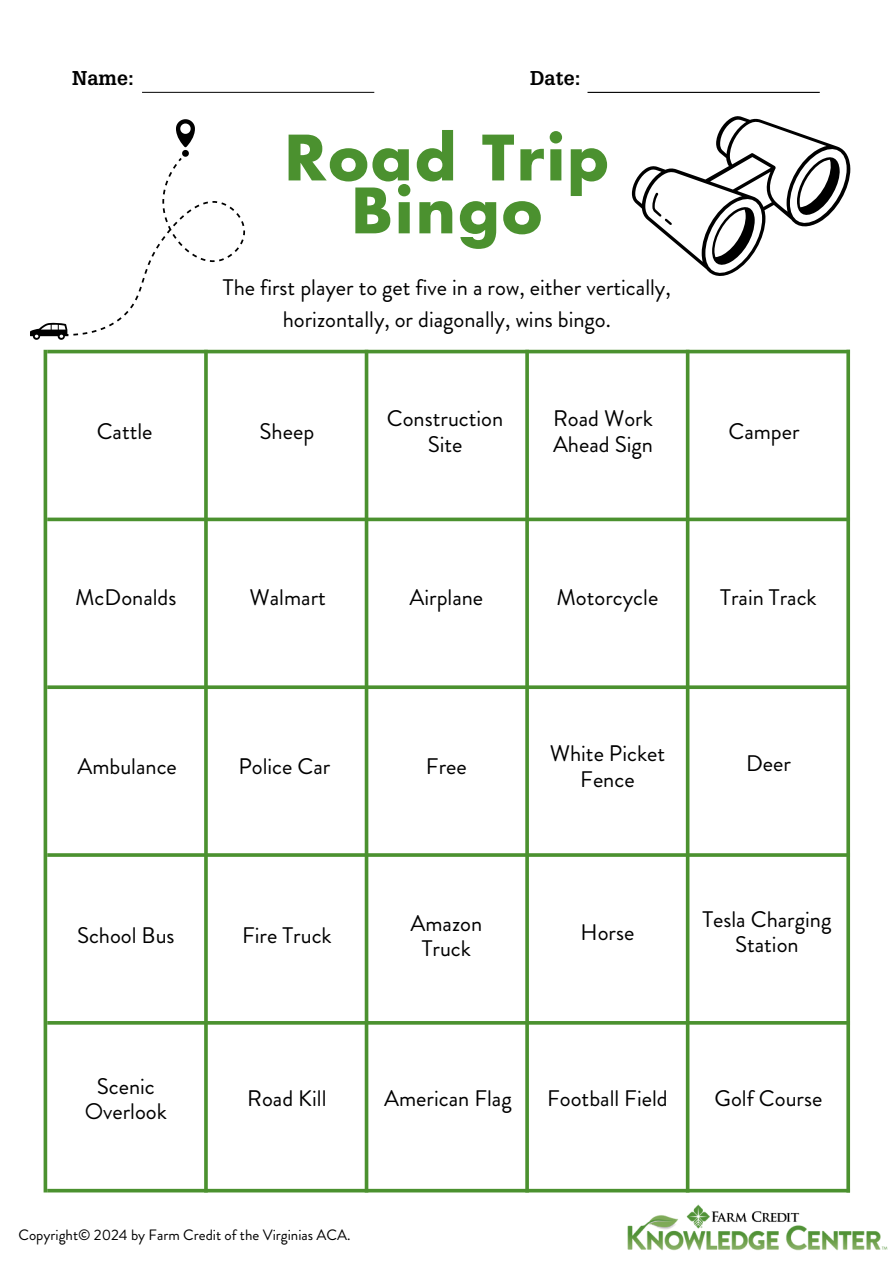
<style>
.page{position:relative;width:894px;height:1264px;background:#fff}
.page>*{position:absolute;margin:0;border:0;box-sizing:border-box;transform-origin:0 0}
.t1{font:700 60.75px/52.8px "Futura LT Pro";letter-spacing:.04em;color:#4b912f;text-align:center}
.t2{font:22.5px/25.8px "Brandon Grotesque";color:#000;text-align:center}
.t3{font:700 19.5px "Glypha LT Pro";color:#000}
.t4{font:15px "Brandon Grotesque";color:#000}
</style>
<div class="page">
<hr style="left:47px;top:350px;width:802px;height:3px;background:#4b912f">
<svg style="left:47px;top:517px;width:799px;height:4px;background:#65a04d"></svg>
<svg style="left:47px;top:685px;width:799px;height:4px;background:#5c9b43"></svg>
<hr style="left:47px;top:853px;width:802px;height:3px;background:#4b912f">
<hr style="left:47px;top:1021px;width:802px;height:3px;background:#4b912f">
<svg style="left:47px;top:1188px;width:799px;height:4px;background:#71a85b"></svg>
<hr style="left:44px;top:350px;width:3px;height:842px;background:#4b912f">
<svg style="left:364px;top:353px;width:4px;height:839px;background:#6aa453"></svg>
<svg style="left:204px;top:353px;width:4px;height:839px;background:#5a9a40"></svg>
<hr style="left:525px;top:350px;width:3px;height:842px;background:#4b912f">
<svg style="left:685px;top:353px;width:4px;height:839px;background:#70a75a"></svg>
<hr style="left:846px;top:350px;width:3px;height:842px;background:#4b912f">
<hr style="left:142px;top:92px;width:232px;height:1px;background:#1e1e1e">
<hr style="left:587px;top:92px;width:232px;height:1px;background:#000">
<svg style="left:30px;top:119px;width:215px;height:221px"></svg>
<svg style="left:631px;top:116px;width:219px;height:160px"></svg>
<img style="left:627px;top:1204px;width:260px;height:46px">
<h3 class="t3" style="left:72px;top:71px;width:64px">Name:</h3>
<p class="t3" style="left:530px;top:71px;width:52px">Date:</p>
<h2 class="t2" style="left:97px;top:419px;width:57px">Cattle</h2>
<p class="t1" style="left:284px;top:134px;width:325px">Road Trip<br>Bingo</p>
<h1 class="t2" style="left:223px;top:272px;width:449px;line-height:31.5px">The first player to get five in a row, either vertically, horizontally, or diagonally, wins bingo.</h1>
<h2 class="t2" style="left:259px;top:419px;width:56px">Sheep</h2>
<h2 class="t2" style="left:387px;top:406px;width:118px">Construction<br>Site</h2>
<h2 class="t2" style="left:553px;top:406px;width:101px;text-align:left">Road Work<br>Ahead Sign</h2>
<h2 class="t2" style="left:728px;top:419px;width:73px">Camper</h2>
<h2 class="t2" style="left:75px;top:584px;width:103px">McDonalds</h2>
<h2 class="t2" style="left:249px;top:584px;width:78px">Walmart</h2>
<h2 class="t2" style="left:409px;top:584px;width:75px">Airplane</h2>
<h2 class="t2" style="left:556px;top:584px;width:103px">Motorcycle</h2>
<h2 class="t2" style="left:720px;top:584px;width:98px">Train Track</h2>
<h2 class="t2" style="left:77px;top:753px;width:101px">Ambulance</h2>
<h2 class="t2" style="left:238px;top:753px;width:93px">Police Car</h2>
<h2 class="t2" style="left:426px;top:753px;width:42px">Free</h2>
<h2 class="t2" style="left:549px;top:740px;width:117px">White Picket</h2>
<h2 class="t2" style="left:580px;top:766px;width:56px">Fence</h2>
<h2 class="t2" style="left:745px;top:750px;width:46px">Deer</h2>
<h2 class="t2" style="left:77px;top:923px;width:99px">School Bus</h2>
<h2 class="t2" style="left:410px;top:910px;width:73px">Amazon<br>Truck</h2>
<h2 class="t2" style="left:242px;top:923px;width:91px">Fire Truck</h2>
<h2 class="t2" style="left:580px;top:919px;width:55px">Horse</h2>
<h2 class="t2" style="left:702px;top:906px;width:130px">Tesla Charging<br>Station</h2>
<h2 class="t2" style="left:85px;top:1073px;width:84px">Scenic<br>Overlook</h2>
<h2 class="t2" style="left:247px;top:1085px;width:81px">Road Kill</h2>
<h2 class="t2" style="left:384px;top:1085px;width:129px">American Flag</h2>
<h2 class="t2" style="left:547px;top:1085px;width:122px">Football Field</h2>
<h2 class="t2" style="left:714px;top:1085px;width:109px">Golf Course</h2>
<h2 class="t4" style="left:18px;top:1223px;width:333px">Copyright© 2024 by Farm Credit of the Virginias ACA.</h2>
</div>
